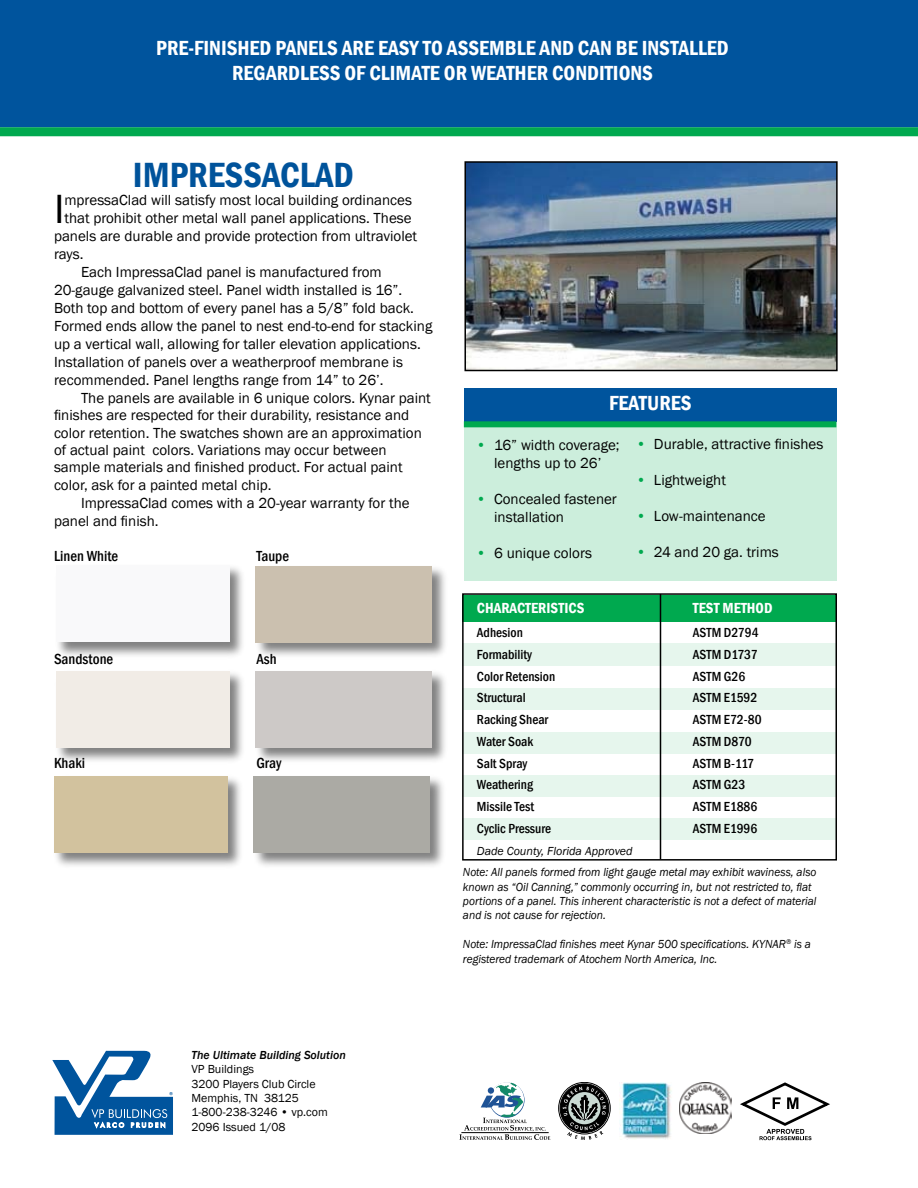
<style>
.page{position:relative;width:918px;height:1188px;background:#fff}
.page>*{position:absolute;margin:0;border:0;box-sizing:border-box;transform-origin:0 0}
.t1{font:42px "Franklin Gothic";color:#000}
.t2{font:600 condensed 36px "Franklin Gothic";color:#00539b}
.t3{font:600 condensed 21px/25.2px "Franklin Gothic";color:#fff;text-align:center}
.t4{font:15px/18px "Franklin Gothic";color:#000;text-align:center}
.t5{font:500 condensed 15px "Franklin Gothic";color:#000}
.t6{font:600 condensed 15px "Franklin Gothic";color:#fff}
.t7{font:500 condensed 13.5px "Franklin Gothic";color:#000}
.t8{font:italic 12px/14.4px "Franklin Gothic";color:#000;scale:.95 1}
.t9{font:12px/14.4px "Franklin Gothic";color:#000}
.t10{font:italic 500 12px "Franklin Gothic";color:#000}
.t11{font:italic 12px "Franklin Gothic";color:#000}
.s1{color:#00a94f}
</style>
<div class="page">
<div style="left:463px;top:732px;width:374px;height:22px;background:#e6f6ed"></div>
<div style="left:463px;top:818px;width:374px;height:22px;background:#e6f6ed"></div>
<div style="left:463px;top:775px;width:374px;height:21px;background:#e6f6ed"></div>
<div style="left:463px;top:688px;width:374px;height:22px;background:#e6f6ed"></div>
<div style="left:462px;top:595px;width:375px;height:27px;background:#00a94f"></div>
<div style="left:0;top:0;width:918px;height:127px;background:#00549d"></div>
<div style="left:0;top:127px;width:918px;height:9px;background:#00a94f"></div>
<svg style="left:52px;top:1051px;width:121px;height:84px"></svg>
<div style="left:464px;top:389px;width:372px;height:192px;background:#cceedc"></div>
<div style="left:464px;top:388px;width:372px;height:34px;background:#00549d"></div>
<div style="left:464px;top:421px;width:372px;height:6px;background:#00a94f"></div>
<svg style="left:740px;top:1082px;width:90px;height:58px"></svg>
<img style="left:679px;top:1082px;width:52px;height:52px">
<svg style="left:559px;top:1082px;width:51px;height:52px"></svg>
<div style="left:558px;top:1082px;width:53px;height:52px;border:1px solid #000;border-radius:50%"></div>
<div style="left:560px;top:1084px;width:49px;height:49px;background:#000;border-radius:50%"></div>
<div style="left:560px;top:1084px;width:49px;height:49px;border:1px solid #000;border-radius:50%"></div>
<svg style="left:563px;top:1087px;width:43px;height:53px"></svg>
<div style="left:490px;top:1082px;width:34px;height:35px;background:#eaeff4;border-radius:50%"></div>
<svg style="left:459px;top:1083px;width:91px;height:57px"></svg>
<hr style="left:461px;top:1132px;width:88px;height:1px;background:#000">
<img style="left:619px;top:1082px;width:53px;height:57px">
<div style="left:54px;top:564px;width:193px;height:95px;background:#000;opacity:.5"></div>
<div style="left:56px;top:566px;width:174px;height:76px;background:#f9f9fa"></div>
<div style="left:254px;top:564px;width:194px;height:95px;background:#000;opacity:.5"></div>
<div style="left:256px;top:566px;width:176px;height:76px;background:#cbc0af"></div>
<div style="left:54px;top:670px;width:193px;height:95px;background:#000;opacity:.5"></div>
<div style="left:56px;top:671px;width:174px;height:77px;background:#f1ece6"></div>
<div style="left:254px;top:670px;width:194px;height:95px;background:#000;opacity:.5"></div>
<div style="left:256px;top:671px;width:176px;height:77px;background:#cdc9c7"></div>
<div style="left:52px;top:774px;width:193px;height:95px;background:#000;opacity:.5"></div>
<div style="left:54px;top:776px;width:174px;height:76px;background:#d2c29e"></div>
<div style="left:252px;top:774px;width:195px;height:95px;background:#000;opacity:.5"></div>
<div style="left:254px;top:776px;width:176px;height:77px;background:#abaaa4"></div>
<div style="left:462px;top:643px;width:375px;height:22px;background:#e6f6ed"></div>
<div style="left:462px;top:593px;width:375px;height:268px;border:2px solid #000"></div>
<img style="left:467px;top:164px;width:368px;height:204px">
<div style="left:464px;top:161px;width:374px;height:210px;border:2px solid #000"></div>
<hr style="left:660px;top:594px;width:1px;height:265px;background:#000">
<h3 class="t3" style="left:156px;top:35px;width:574px">PRE-FINISHED PANELS ARE EASY TO ASSEMBLE AND CAN BE INSTALLED<br>REGARDLESS OF CLIMATE OR WEATHER CONDITIONS</h3>
<h2 class="t2" style="left:133px;top:151px;width:222px">IMPRESSACLAD</h2>
<h1 class="t1" style="left:54px;top:183px;width:12px">I</h1>
<p class="t4" style="left:64px;top:192px;width:349px">mpressaClad will satisfy most local building ordinances</p>
<p class="t4" style="left:64px;top:210px;width:349px">that prohibit other metal wall panel applications. These</p>
<p class="t4" style="left:54px;top:228px;width:365px">panels are durable and provide protection from ultraviolet</p>
<p class="t4" style="left:54px;top:246px;width:31px">rays.</p>
<p class="t4" style="left:81px;top:264px;width:302px">Each ImpressaClad panel is manufactured from</p>
<p class="t4" style="left:54px;top:282px;width:350px">20‑gauge galvanized steel. Panel width installed is 16”.</p>
<p class="t4" style="left:54px;top:300px;width:362px">Both top and bottom of every panel has a 5/8” fold back.</p>
<p class="t4" style="left:54px;top:318px;width:380px">Formed ends allow the panel to nest end-to-end for stacking</p>
<p class="t4" style="left:54px;top:336px;width:368px">up a vertical wall, allowing for taller elevation applications.</p>
<p class="t4" style="left:54px;top:354px;width:350px">Installation of panels over a weatherproof membrane is</p>
<p class="t4" style="left:54px;top:372px;width:331px">recommended. Panel lengths range from 14” to 26’.</p>
<p class="t4" style="left:81px;top:390px;width:351px">The panels are available in 6 unique colors. Kynar paint</p>
<p class="t4" style="left:54px;top:407px;width:357px">finishes are respected for their durability, resistance and</p>
<p class="t4" style="left:54px;top:424px;width:369px">color retention. The swatches shown are an approximation</p>
<p class="t4" style="left:54px;top:441px;width:334px">of actual paint colors. Variations may occur between</p>
<p class="t4" style="left:54px;top:459px;width:350px">sample materials and finished product. For actual paint</p>
<p class="t4" style="left:54px;top:477px;width:219px">color, ask for a painted metal chip.</p>
<p class="t4" style="left:81px;top:495px;width:330px">ImpressaClad comes with a 20-year warranty for the</p>
<p class="t4" style="left:54px;top:513px;width:106px">panel and finish.</p>
<p class="t5" style="left:54px;top:546px;width:66px">Linen White</p>
<p class="t5" style="left:256px;top:546px;width:34px">Taupe</p>
<p class="t5" style="left:54px;top:650px;width:61px">Sandstone</p>
<p class="t5" style="left:256px;top:650px;width:22px">Ash</p>
<p class="t5" style="left:54px;top:753px;width:33px">Khaki</p>
<p class="t5" style="left:256px;top:753px;width:27px">Gray</p>
<h3 class="t3" style="left:609px;top:390px;width:84px">FEATURES</h3>
<p class="t4" style="left:476px;top:436px;width:145px"><span class="s1">•</span> 16” width coverage; lengths up to 26’</p>
<p class="t4" style="left:494px;top:490px;width:124px;text-align:left;text-indent:-18px"><span class="s1">•</span> Concealed fastener installation</p>
<p class="t4" style="left:476px;top:544px;width:117px"><span class="s1">•</span> 6 unique colors</p>
<p class="t4" style="left:636px;top:436px;width:189px"><span class="s1">•</span> Durable, attractive finishes</p>
<p class="t4" style="left:636px;top:472px;width:91px"><span class="s1">•</span> Lightweight</p>
<p class="t4" style="left:636px;top:508px;width:131px"><span class="s1">•</span> Low-maintenance</p>
<p class="t4" style="left:636px;top:544px;width:144px"><span class="s1">•</span> 24 and 20 ga. trims</p>
<p class="t6" style="left:477px;top:598px;width:109px">CHARACTERISTICS</p>
<p class="t6" style="left:693px;top:598px;width:81px">TEST METHOD</p>
<p class="t7" style="left:477px;top:624px;width:48px">Adhesion</p>
<p class="t7" style="left:693px;top:624px;width:67px">ASTM D2794</p>
<p class="t7" style="left:477px;top:645px;width:57px">Formability</p>
<p class="t7" style="left:693px;top:645px;width:66px">ASTM D1737</p>
<p class="t7" style="left:477px;top:667px;width:80px">Color Retension</p>
<p class="t7" style="left:693px;top:667px;width:54px">ASTM G26</p>
<p class="t7" style="left:477px;top:689px;width:50px">Structural</p>
<p class="t7" style="left:693px;top:689px;width:66px">ASTM E 1592</p>
<p class="t7" style="left:477px;top:711px;width:73px">Racking Shear</p>
<p class="t7" style="left:693px;top:711px;width:70px">ASTM E72-80</p>
<p class="t7" style="left:477px;top:732px;width:58px">Water Soak</p>
<p class="t7" style="left:693px;top:732px;width:60px">ASTM D870</p>
<p class="t7" style="left:477px;top:754px;width:52px">Salt Spray</p>
<p class="t7" style="left:693px;top:754px;width:63px">ASTM B-117</p>
<p class="t7" style="left:477px;top:776px;width:58px">Weathering</p>
<p class="t7" style="left:693px;top:776px;width:54px">ASTM G23</p>
<p class="t7" style="left:477px;top:798px;width:59px">Missile Test</p>
<p class="t7" style="left:693px;top:798px;width:66px">ASTM E 1886</p>
<p class="t7" style="left:477px;top:819px;width:76px">Cyclic Pressure</p>
<p class="t7" style="left:693px;top:819px;width:66px">ASTM E 1996</p>
<p class="t11" style="left:477px;top:843px;width:157px">Dade County, Florida Approved</p>
<p class="t8" style="left:463px;top:865px;width:374px">Note: All panels formed from light gauge metal may exhibit waviness, also known as “Oil Canning,” commonly occurring in, but not restricted to, flat portions of a panel. This inherent characteristic is not a defect of material and is not cause for rejection.</p>
<p class="t8" style="left:463px;top:937px;width:368px">Note: ImpressaClad finishes meet Kynar 500 specifications. KYNAR<sup>®</sup> is a registered trademark of Atochem North America, Inc.</p>
<p class="t10" style="left:192px;top:1047px;width:156px">The Ultimate Building Solution</p>
<p class="t9" style="left:192px;top:1062px;width:138px">VP Buildings<br>3200 Players Club Circle<br>Memphis, TN 38125<br>1-800-238-3246 • vp.com<br>2096 Issued 1/08</p>
</div>
